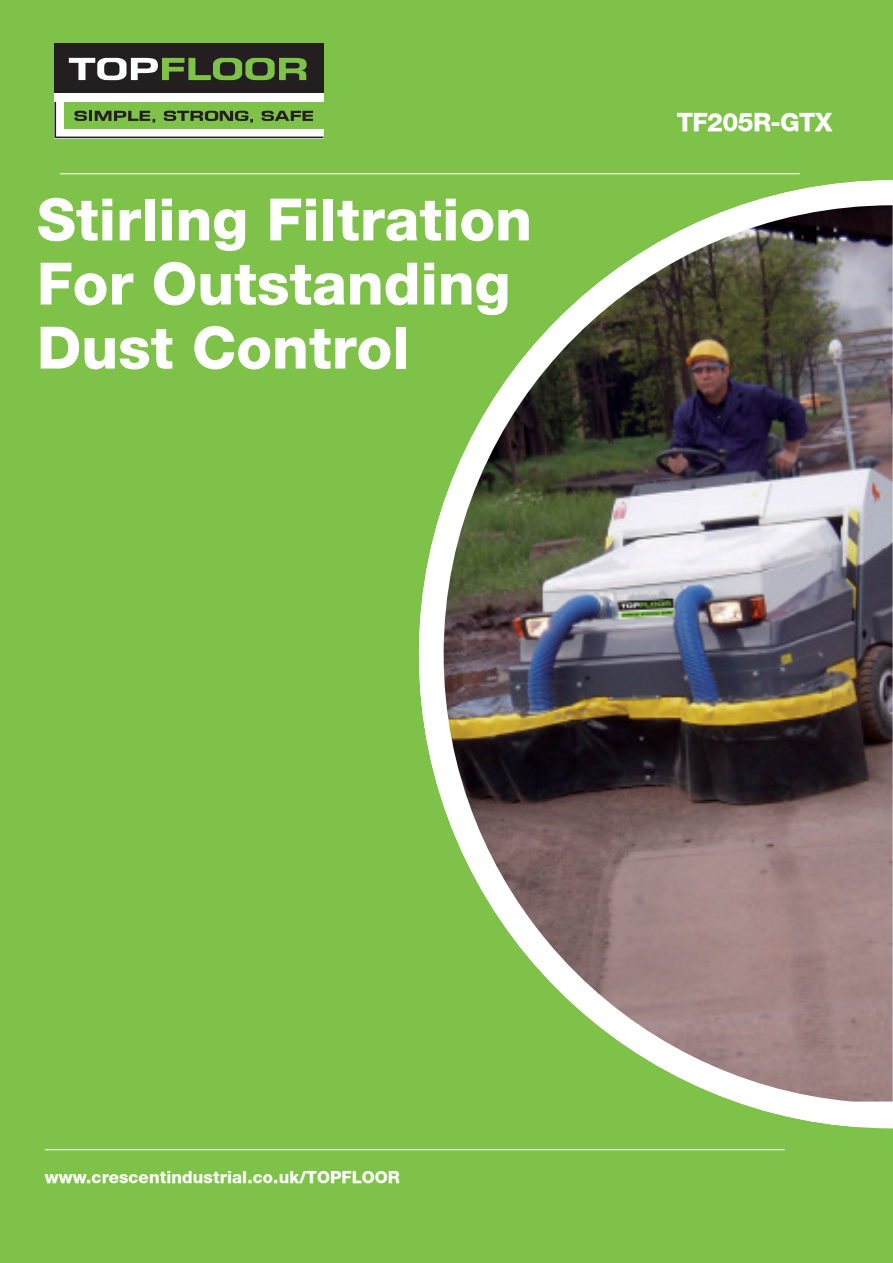
<style>
.page{position:relative;width:893px;height:1263px;background:#7fc249}
.page>*{position:absolute;margin:0;border:0;box-sizing:border-box;transform-origin:0 0}
.t1{font:800 58.5px/64.1px "Helvetica Neue";color:#fff}
.t2{font:800 25.2px "Helvetica Neue";letter-spacing:-.025em;color:#fff}
.t3{font:800 16.8px "Helvetica Neue";letter-spacing:.01em;color:#fff}
</style>
<div class="page">
<hr style="left:60px;top:174px;width:740px;height:1px;background:#fff">
<svg style="left:419px;top:180px;width:474px;height:946px"></svg>
<img style="left:444px;top:205px;width:449px;height:896px">
<hr style="left:45px;top:1149px;width:740px;height:1px;background:#fff">
<div style="left:54px;top:43px;width:270px;height:96px;background:#fff"></div>
<div style="left:54px;top:43px;width:270px;height:50px;background:#231f20"></div>
<svg style="left:69px;top:58px;width:238px;height:22px"></svg>
<svg style="left:54px;top:101px;width:270px;height:38px"></svg>
<p class="t1" style="left:37px;top:187px;width:497px">Stirling Filtration<br>For Outstanding<br>Dust Control</p>
<p class="t2" style="left:677px;top:107px;width:157px">TF205R-GTX</p>
<p class="t3" style="left:45px;top:1167px;width:357px">www.crescentindustrial.co.uk/TOPFLOOR</p>
</div>
